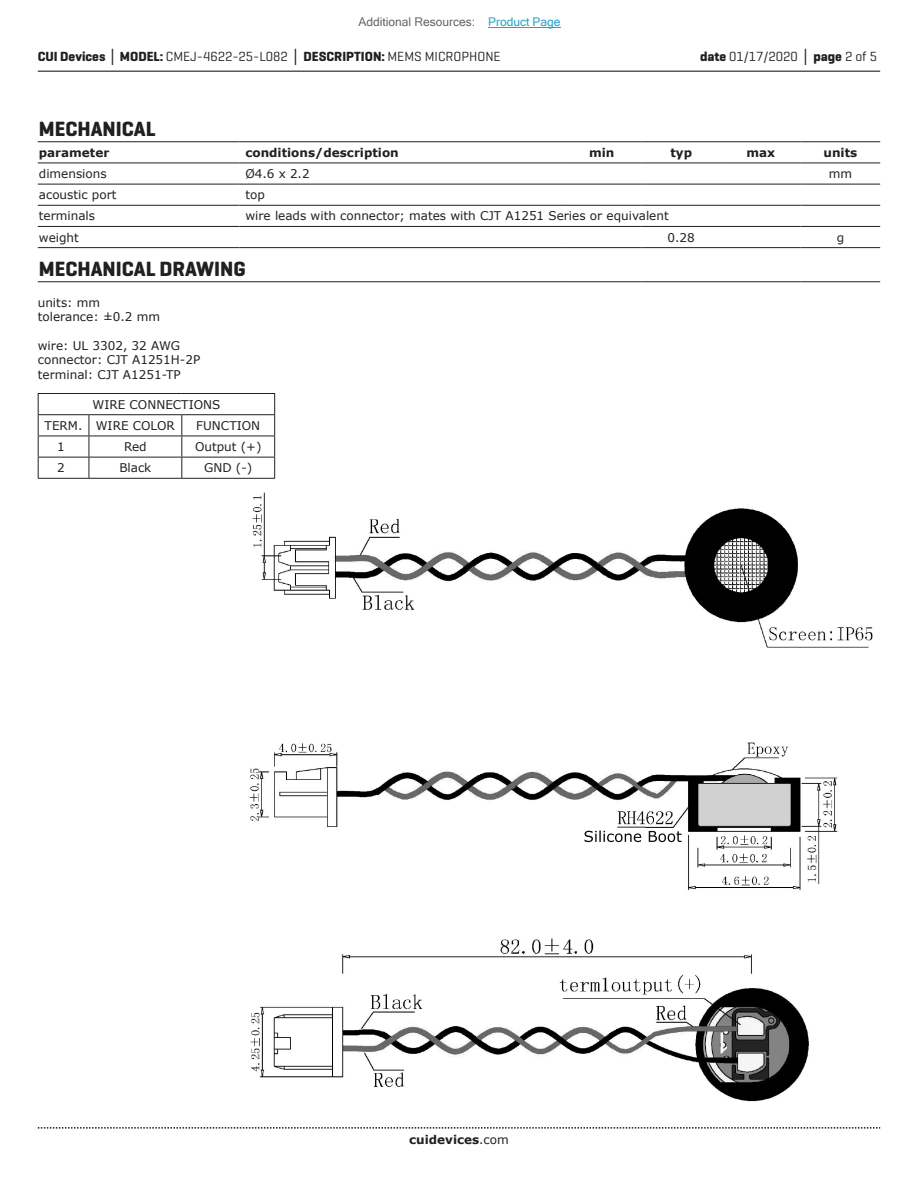
<style>
.page{position:relative;width:918px;height:1188px;background:#fff}
.page>*{position:absolute;margin:0;border:0;box-sizing:border-box;transform-origin:0 0}
.t1{font:700 21px "Geogrotesque";color:#231f20}
.t2{font:13.5px "Geogrotesque";color:#231f20}
.t3{font:12px/14.4px "Verdana";color:#231f20}
.t4{font:700 12px "Verdana";color:#231f20}
.t5{font:12px "Microsoft Sans Serif";color:#63676b}
.s1{color:#23a4c6}
.s2{font-weight:700}
.s3{font-family:"Verdana";font-weight:700}
.s4{font-weight:400}
</style>
<div class="page">
<hr style="left:38px;top:71px;width:842px;height:1px;background:#231f20">
<svg style="left:38px;top:1127px;width:842px;height:2px"></svg>
<img style="left:249px;top:492px;width:624px;height:610px">
<img style="left:584px;top:830px;width:98px;height:12px">
<hr style="left:38px;top:141px;width:201px;height:1px;background:#231f20">
<hr style="left:239px;top:141px;width:323px;height:1px;background:#231f20">
<hr style="left:562px;top:141px;width:79px;height:1px;background:#231f20">
<hr style="left:641px;top:141px;width:80px;height:1px;background:#231f20">
<hr style="left:721px;top:141px;width:80px;height:1px;background:#231f20">
<hr style="left:801px;top:141px;width:79px;height:1px;background:#231f20">
<hr style="left:38px;top:163px;width:201px;height:1px;background:#231f20">
<hr style="left:239px;top:163px;width:323px;height:1px;background:#231f20">
<hr style="left:562px;top:163px;width:79px;height:1px;background:#231f20">
<hr style="left:641px;top:163px;width:80px;height:1px;background:#231f20">
<hr style="left:721px;top:163px;width:80px;height:1px;background:#231f20">
<hr style="left:801px;top:163px;width:79px;height:1px;background:#231f20">
<hr style="left:38px;top:184px;width:201px;height:1px;background:#231f20">
<hr style="left:239px;top:184px;width:323px;height:1px;background:#231f20">
<hr style="left:562px;top:184px;width:79px;height:1px;background:#231f20">
<hr style="left:641px;top:184px;width:80px;height:1px;background:#231f20">
<hr style="left:721px;top:184px;width:80px;height:1px;background:#231f20">
<hr style="left:801px;top:184px;width:79px;height:1px;background:#231f20">
<hr style="left:38px;top:205px;width:201px;height:1px;background:#231f20">
<hr style="left:239px;top:205px;width:323px;height:1px;background:#231f20">
<hr style="left:562px;top:205px;width:79px;height:1px;background:#231f20">
<hr style="left:641px;top:205px;width:80px;height:1px;background:#231f20">
<hr style="left:721px;top:205px;width:80px;height:1px;background:#231f20">
<hr style="left:801px;top:205px;width:79px;height:1px;background:#231f20">
<hr style="left:38px;top:226px;width:201px;height:1px;background:#231f20">
<hr style="left:239px;top:226px;width:323px;height:1px;background:#231f20">
<hr style="left:562px;top:226px;width:79px;height:1px;background:#231f20">
<hr style="left:641px;top:226px;width:80px;height:1px;background:#231f20">
<hr style="left:721px;top:226px;width:80px;height:1px;background:#231f20">
<hr style="left:801px;top:226px;width:79px;height:1px;background:#231f20">
<hr style="left:38px;top:247px;width:201px;height:1px;background:#231f20">
<hr style="left:239px;top:247px;width:323px;height:1px;background:#231f20">
<hr style="left:562px;top:247px;width:79px;height:1px;background:#231f20">
<hr style="left:641px;top:247px;width:80px;height:1px;background:#231f20">
<hr style="left:721px;top:247px;width:80px;height:1px;background:#231f20">
<hr style="left:801px;top:247px;width:79px;height:1px;background:#231f20">
<hr style="left:38px;top:281px;width:524px;height:1px;background:#231f20">
<hr style="left:562px;top:281px;width:79px;height:1px;background:#231f20">
<hr style="left:641px;top:281px;width:80px;height:1px;background:#231f20">
<hr style="left:721px;top:281px;width:80px;height:1px;background:#231f20">
<hr style="left:801px;top:281px;width:79px;height:1px;background:#231f20">
<hr style="left:38px;top:393px;width:51px;height:1px;background:#231f20">
<hr style="left:89px;top:393px;width:93px;height:1px;background:#231f20">
<hr style="left:182px;top:393px;width:93px;height:1px;background:#231f20">
<hr style="left:38px;top:414px;width:51px;height:1px;background:#231f20">
<hr style="left:89px;top:414px;width:93px;height:1px;background:#231f20">
<hr style="left:182px;top:414px;width:93px;height:1px;background:#231f20">
<hr style="left:38px;top:436px;width:51px;height:1px;background:#231f20">
<hr style="left:89px;top:436px;width:93px;height:1px;background:#231f20">
<hr style="left:182px;top:436px;width:93px;height:1px;background:#231f20">
<hr style="left:38px;top:457px;width:51px;height:1px;background:#231f20">
<hr style="left:38px;top:478px;width:51px;height:1px;background:#231f20">
<hr style="left:89px;top:457px;width:93px;height:1px;background:#231f20">
<hr style="left:182px;top:457px;width:93px;height:1px;background:#231f20">
<svg style="left:274px;top:394px;width:1px;height:84px"></svg>
<hr style="left:89px;top:478px;width:93px;height:1px;background:#231f20">
<hr style="left:182px;top:478px;width:93px;height:1px;background:#231f20">
<svg style="left:38px;top:394px;width:1px;height:84px"></svg>
<svg style="left:89px;top:415px;width:1px;height:63px"></svg>
<svg style="left:181px;top:415px;width:1px;height:63px"></svg>
<hr style="left:488px;top:27px;width:73px;height:1px;background:#23a4c6">
<p class="t5" style="left:358px;top:15px;width:204px">Additional Resources: <span class="s1">Product Page</span></p>
<p class="t2" style="left:38px;top:48px;width:464px"><span class="s2">CUI Devices</span> <span class="s3">│</span> <span class="s2">MODEL:</span> CMEJ-4622-25-L082 <span class="s3">│</span> <span class="s2">DESCRIPTION:</span> MEMS MICROPHONE</p>
<p class="t2" style="left:700px;top:48px;width:179px"><span class="s2">date</span> 01/17/2020 <span class="s3">│</span> <span class="s2">page</span> 2 of 5</p>
<h1 class="t1" style="left:39px;top:116px;width:118px">MECHANICAL</h1>
<p class="t4" style="left:39px;top:144px;width:72px">parameter</p>
<p class="t4" style="left:245px;top:144px;width:155px">conditions/description</p>
<p class="t4" style="left:589px;top:144px;width:27px">min</p>
<p class="t4" style="left:670px;top:144px;width:23px">typ</p>
<p class="t4" style="left:746px;top:144px;width:30px">max</p>
<p class="t4" style="left:824px;top:144px;width:35px">units</p>
<p class="t3" style="left:39px;top:166px;width:69px">dimensions</p>
<p class="t3" style="left:245px;top:166px;width:66px">Ø4.6 x 2.2</p>
<p class="t3" style="left:829px;top:166px;width:25px">mm</p>
<p class="t3" style="left:39px;top:188px;width:79px">acoustic port</p>
<p class="t3" style="left:245px;top:188px;width:21px">top</p>
<p class="t3" style="left:39px;top:209px;width:58px">terminals</p>
<p class="t3" style="left:245px;top:209px;width:425px">wire leads with connector; mates with CJT A1251 Series or equivalent</p>
<p class="t3" style="left:39px;top:230px;width:42px">weight</p>
<p class="t3" style="left:668px;top:230px;width:29px">0.28</p>
<p class="t3" style="left:837px;top:230px;width:9px">g</p>
<h1 class="t1" style="left:39px;top:256px;width:208px">MECHANICAL DRAWING</h1>
<p class="t3" style="left:38px;top:295px;width:124px">units: mm tolerance: ±0.2 mm</p>
<p class="t3" style="left:38px;top:338px;width:164px">wire: UL 3302, 32 AWG connector: CJT A1251H-2P terminal: CJT A1251-TP</p>
<p class="t3" style="left:45px;top:394px;width:177px;line-height:21.1px;text-indent:48px">WIRE CONNECTIONS<br>TERM. WIRE COLOR</p>
<p class="t3" style="left:196px;top:418px;width:65px">FUNCTION</p>
<p class="t3" style="left:57px;top:439px;width:9px">1</p>
<p class="t3" style="left:124px;top:439px;width:24px">Red</p>
<p class="t3" style="left:195px;top:439px;width:68px">Output (+)</p>
<p class="t3" style="left:57px;top:461px;width:9px">2</p>
<p class="t3" style="left:119px;top:461px;width:34px">Black</p>
<p class="t3" style="left:204px;top:461px;width:50px">GND (-)</p>
<p class="t4" style="left:409px;top:1131px;width:101px">cuidevices<span class="s4">.com</span></p>
</div>
